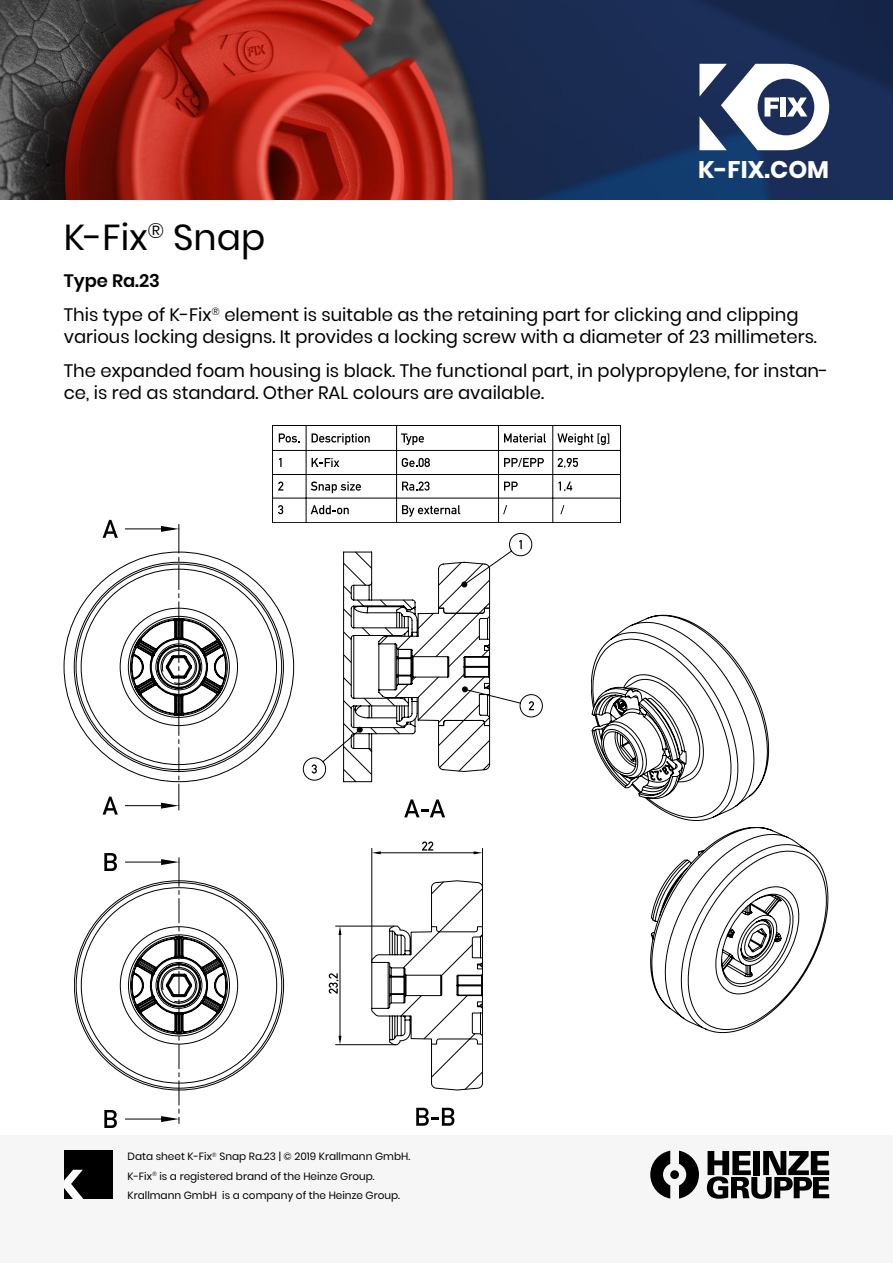
<style>
.page{position:relative;width:893px;height:1263px;background:#fff}
.page>*{position:absolute;margin:0;border:0;box-sizing:border-box;transform-origin:0 0}
.t1{font:36px "Poppins";color:#000}
.t2{font:700 24px "Poppins";color:#fff}
.t3{font:18px/34.3px "Poppins";color:#000}
.t4{font:10.5px/19.5px "Poppins";color:#000}
.s1{font-weight:600}
</style>
<div class="page">
<div style="left:0;top:1135px;width:893px;height:128px;background:#f6f6f6"></div>
<img style="left:0;top:0;width:893px;height:200px">
<svg style="left:699px;top:64px;width:130px;height:86px"></svg>
<svg style="left:707px;top:1151px;width:122px;height:48px"></svg>
<svg style="left:650px;top:1151px;width:49px;height:47px"></svg>
<div style="left:670px;top:1170px;width:9px;height:9px;background:#000;border-radius:50%"></div>
<div style="left:64px;top:1150px;width:49px;height:49px;background:#000"></div>
<svg style="left:64px;top:1170px;width:20px;height:29px"></svg>
<svg style="left:272px;top:425px;width:349px;height:98px"></svg>
<svg style="left:303px;top:533px;width:240px;height:249px"></svg>
<svg style="left:404px;top:799px;width:41px;height:18px"></svg>
<svg style="left:64px;top:568px;width:230px;height:198px"></svg>
<svg style="left:103px;top:520px;width:135px;height:294px"></svg>
<svg style="left:371px;top:880px;width:112px;height:210px"></svg>
<svg style="left:373px;top:851px;width:8px;height:3px"></svg>
<svg style="left:474px;top:851px;width:8px;height:3px"></svg>
<hr style="left:372px;top:848px;width:1px;height:114px;background:#000">
<hr style="left:482px;top:848px;width:1px;height:110px;background:#000">
<hr style="left:377px;top:852px;width:100px;height:1px;background:#000">
<svg style="left:338px;top:927px;width:3px;height:8px"></svg>
<svg style="left:338px;top:1036px;width:3px;height:8px"></svg>
<hr style="left:336px;top:926px;width:58px;height:1px;background:#000">
<hr style="left:336px;top:1044px;width:60px;height:1px;background:#000">
<hr style="left:340px;top:931px;width:1px;height:108px;background:#000">
<svg style="left:416px;top:1108px;width:38px;height:18px"></svg>
<svg style="left:422px;top:841px;width:11px;height:9px"></svg>
<svg style="left:329px;top:973px;width:10px;height:20px"></svg>
<svg style="left:74px;top:853px;width:210px;height:275px"></svg>
<svg style="left:591px;top:614px;width:179px;height:207px"></svg>
<svg style="left:650px;top:827px;width:178px;height:207px"></svg>
<h1 class="t1" style="left:64px;top:217px;width:203px">K-Fix<sup>®</sup> Snap</h1>
<h2 class="t2" style="left:698px;top:156px;width:133px">K-FIX.COM</h2>
<p class="t3" style="left:64px;top:263px;width:736px"><span class="s1">Type Ra.23<br></span>This type of K-Fix<sup>®</sup> element is suitable as the retaining part for clicking and clipping</p>
<p class="t3" style="left:64px;top:319px;width:766px">various locking designs. It provides a locking screw with a diameter of 23 millimeters.<br>The expanded foam housing is black. The functional part, in polypropylene, for instan-</p>
<p class="t3" style="left:64px;top:375px;width:482px">ce, is red as standard. Other RAL colours are available.</p>
<p class="t4" style="left:128px;top:1147px;width:284px">Data sheet K-Fix<sup>®</sup> Snap Ra.23 | © 2019 Krallmann GmbH.<br>K-Fix<sup>®</sup> is a registered brand of the Heinze Group.<br>Krallmann GmbH is a company of the Heinze Group.</p>
</div>
